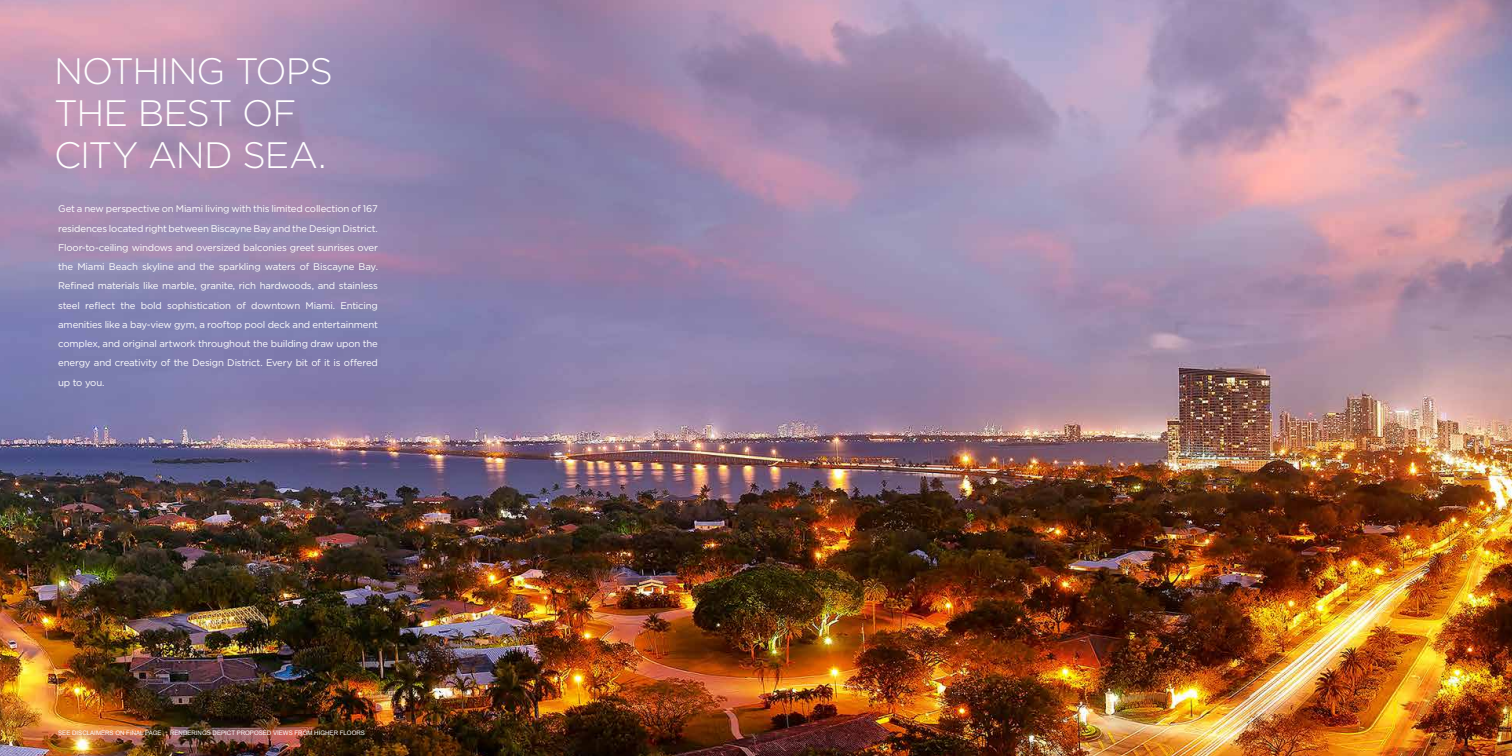
<style>
.page{position:relative;width:1512px;height:756px;background:#fff}
.page>*{position:absolute;margin:0;border:0;box-sizing:border-box;transform-origin:0 0}
.t1{font:300 36.75px/42px "Gotham";letter-spacing:-.025em;color:#fff}
.t2{font:9.62px/19.2px "Gotham";letter-spacing:-.025em;color:#fff;text-align:justify}
.t3{font:6.12px "Arial";color:#fff}
</style>
<div class="page">
<img style="left:0;top:0;width:1512px;height:756px">
<h1 class="t1" style="left:54px;top:49px;width:280px">NOTHING TOPS<br>THE BEST OF<br>CITY AND SEA.</h1>
<p class="t2" style="left:58px;top:199px;width:321px">Get a new perspective on Miami living with this limited collection of 167 residences located right between Biscayne Bay and the Design District.<br>Floor-to-ceiling windows and oversized balconies greet sunrises over the Miami Beach skyline and the sparkling waters of Biscayne Bay.<br>Refined materials like marble, granite, rich hardwoods, and stainless steel reflect the bold sophistication of downtown Miami. Enticing amenities like a bay-view gym, a rooftop pool deck and entertainment complex, and original artwork throughout the building draw upon the energy and creativity of the Design District. Every bit of it is offered up to you.</p>
<p class="t3" style="left:58px;top:729px;width:105px">SEE DISCLAIMERS ON FINAL PAGE</p>
<p class="t3" style="left:170px;top:729px;width:196px">RENDERINGS DEPICT PROPOSED VIEWS FROM HIGHER FLOORS</p>
</div>
